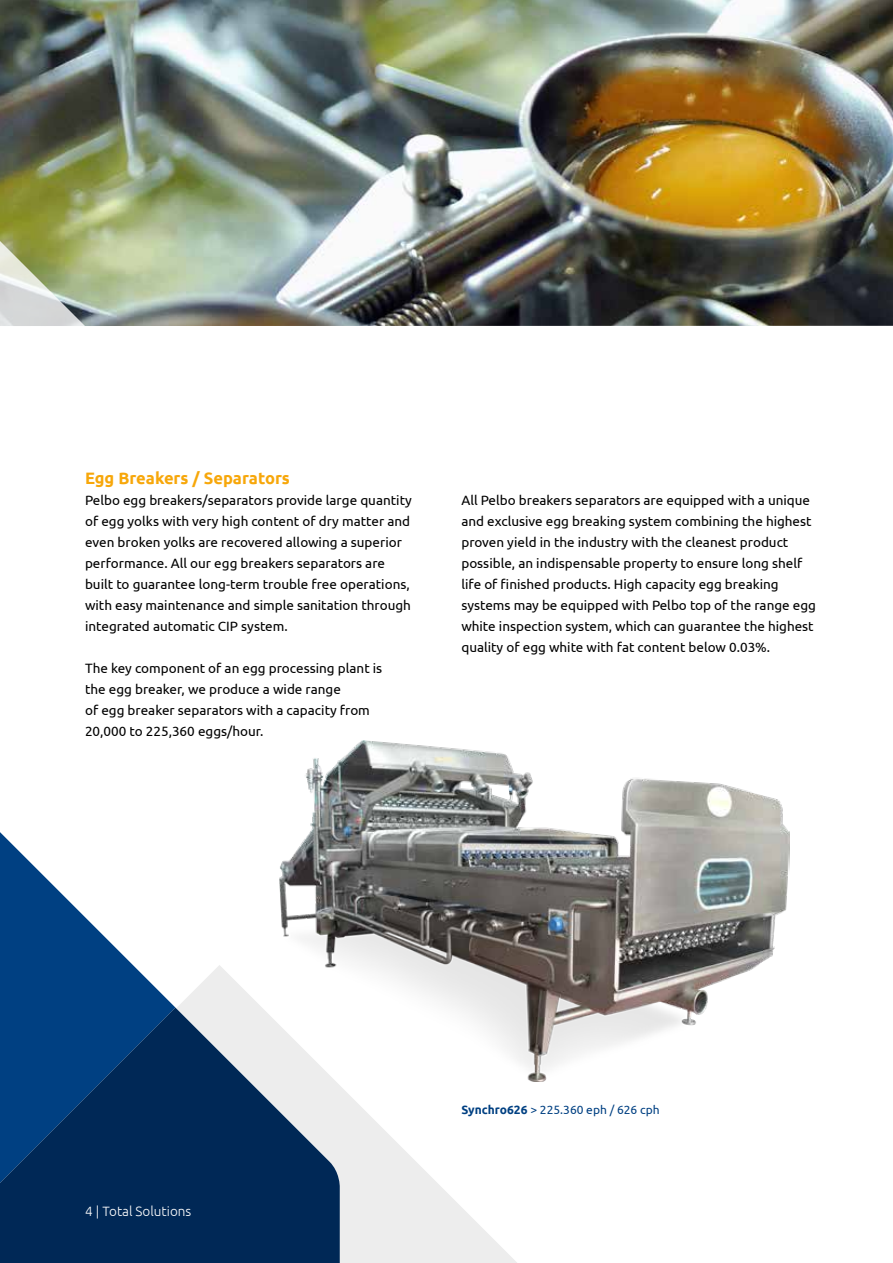
<style>
.page{position:relative;width:893px;height:1263px;background:#fff}
.page>*{position:absolute;margin:0;border:0;box-sizing:border-box;transform-origin:0 0}
.t1{font:700 16.5px "Ubuntu";color:#f7a70a}
.t2{font:13.5px/21px "Ubuntu";color:#000}
.t3{font:300 13.5px "Ubuntu";color:#fff}
.t4{font:12px "Ubuntu";color:#004082}
.s1{font-weight:700}
</style>
<div class="page">
<img style="left:85px;top:0;width:808px;height:326px">
<img style="left:279px;top:740px;width:510px;height:235px">
<img style="left:0;top:0;width:85px;height:326px">
<svg style="left:178px;top:965px;width:560px;height:298px"></svg>
<svg style="left:0;top:832px;width:175px;height:175px;fill:#004082"></svg>
<svg style="left:0;top:1007px;width:340px;height:256px;background:#254b76"></svg>
<p class="t1" style="left:85px;top:468px;width:206px">Egg Breakers / Separators</p>
<p class="t2" style="left:85px;top:489px;width:328px">Pelbo egg breakers/separators provide large quantity of egg yolks with very high content of dry matter and even broken yolks are recovered allowing a superior performance. All our egg breakers separators are built to guarantee long-term trouble free operations, with easy maintenance and simple sanitation through integrated automatic CIP system.</p>
<p class="t2" style="left:85px;top:657px;width:299px">The key component of an egg processing plant is the egg breaker, we produce a wide range<br>of egg breaker separators with a capacity from 20,000 to 225,360 eggs/hour.</p>
<p class="t2" style="left:461px;top:489px;width:356px">All Pelbo breakers separators are equipped with a unique and exclusive egg breaking system combining the highest proven yield in the industry with the cleanest product possible, an indispensable property to ensure long shelf life of finished products. High capacity egg breaking systems may be equipped with Pelbo top of the range egg white inspection system, which can guarantee the highest quality of egg white with fat content below 0.03%.</p>
<p class="t3" style="left:85px;top:1203px;width:108px">4 | Total Solutions</p>
<p class="t4" style="left:461px;top:1102px;width:200px"><span class="s1">Synchro626</span> &gt; 225.360 eph / 626 cph</p>
</div>
